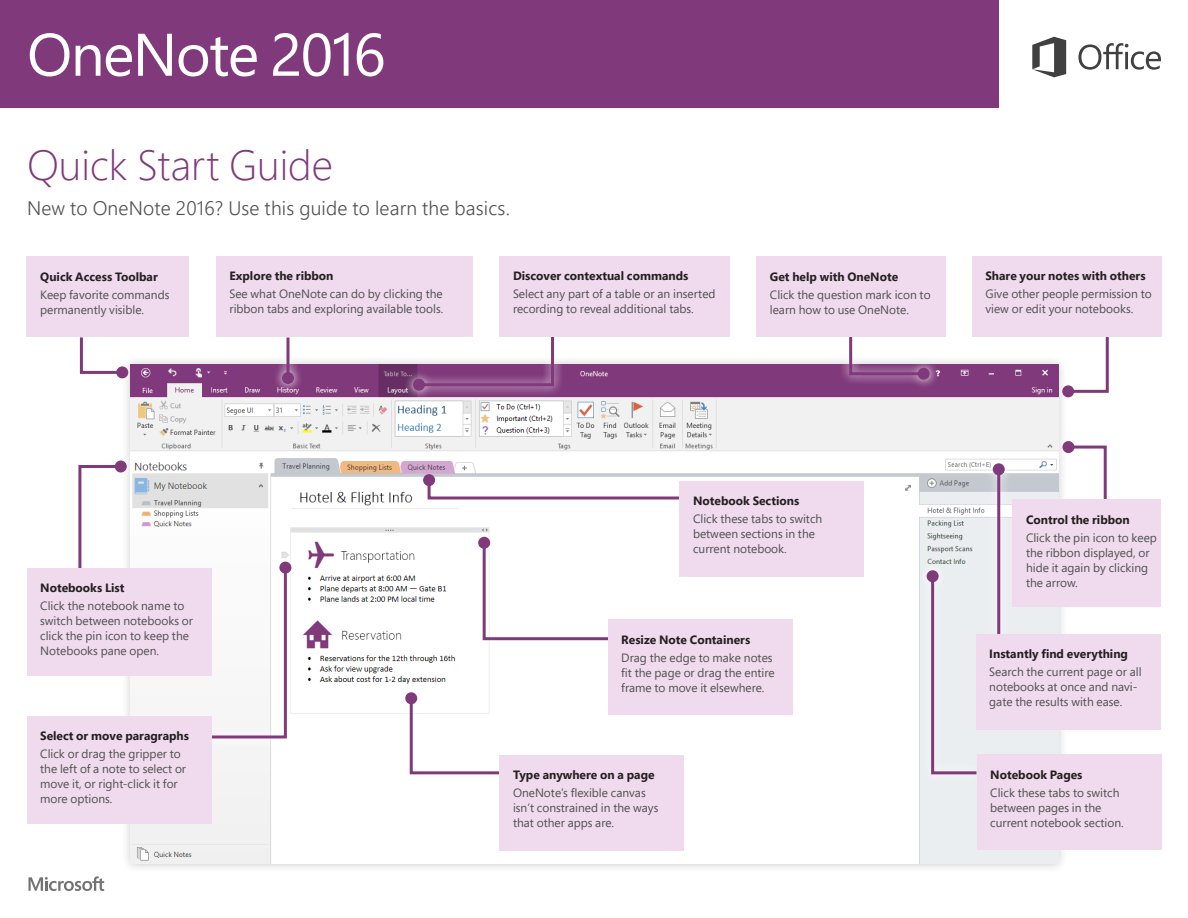
<style>
.page{position:relative;width:1188px;height:918px;background:#fff}
.page>*{position:absolute;margin:0;border:0;box-sizing:border-box;transform-origin:0 0}
.t1{font:60px "Segoe Pro";letter-spacing:-.025em;color:#fff}
.t2{font:300 42px "Segoe Pro";color:#80397b}
.t3{font:300 19.5px "Segoe Pro";letter-spacing:.01em;color:#505050}
.t4{font:12px/15px "Segoe Pro";color:#505050}
.t5{font:700 12px "Segoe Pro";color:#231f20}
</style>
<div class="page">
<div style="left:0;top:0;width:999px;height:108px;background:#80397b"></div>
<svg style="left:1078px;top:43px;width:83px;height:27px"></svg>
<svg style="left:1032px;top:37px;width:34px;height:40px"></svg>
<div style="left:121px;top:355px;width:947px;height:518px;background:#231f20;opacity:.25"></div>
<img style="left:131px;top:365px;width:927px;height:498px">
<svg style="left:426px;top:477px;width:257px;height:24px"></svg>
<div style="left:423px;top:474px;width:12px;height:12px;background:#80397b;border-radius:50%"></div>
<svg style="left:115px;top:451px;width:21px;height:117px"></svg>
<svg style="left:78px;top:465px;width:46px;height:103px"></svg>
<div style="left:115px;top:460px;width:12px;height:12px;background:#80397b;border-radius:50%"></div>
<svg style="left:28px;top:876px;width:76px;height:15px"></svg>
<svg style="left:273px;top:337px;width:30px;height:56px"></svg>
<svg style="left:286px;top:338px;width:4px;height:34px"></svg>
<div style="left:282px;top:372px;width:12px;height:12px;background:#80397b;border-radius:50%"></div>
<svg style="left:79px;top:338px;width:46px;height:37px"></svg>
<div style="left:116px;top:366px;width:12px;height:12px;background:#80397b;border-radius:50%"></div>
<svg style="left:404px;top:318px;width:160px;height:82px"></svg>
<svg style="left:416px;top:324px;width:140px;height:64px"></svg>
<div style="left:413px;top:379px;width:12px;height:12px;background:#80397b;border-radius:50%"></div>
<svg style="left:1065px;top:444px;width:43px;height:56px"></svg>
<div style="left:1062px;top:441px;width:12px;height:12px;background:#80397b;border-radius:50%"></div>
<div style="left:469px;top:527px;width:153px;height:123px;background:#fff"></div>
<svg style="left:481px;top:540px;width:135px;height:102px"></svg>
<div style="left:478px;top:537px;width:12px;height:12px;background:#80397b;border-radius:50%"></div>
<div style="left:396px;top:683px;width:112px;height:101px;background:#fff"></div>
<svg style="left:408px;top:695px;width:92px;height:81px"></svg>
<div style="left:405px;top:692px;width:12px;height:12px;background:#80397b;border-radius:50%"></div>
<svg style="left:983px;top:454px;width:31px;height:180px;fill:#eceef1"></svg>
<hr style="left:997px;top:469px;width:3px;height:171px;background:#80397b">
<div style="left:993px;top:463px;width:12px;height:12px;background:#80397b;border-radius:50%"></div>
<div style="left:202px;top:552px;width:99px;height:196px;background:#fff"></div>
<svg style="left:211px;top:565px;width:77px;height:175px"></svg>
<div style="left:279px;top:562px;width:12px;height:12px;background:#80397b;border-radius:50%"></div>
<div style="left:917px;top:561px;width:68px;height:223px;background:linear-gradient(to right,#e2e7ea,#ebedef)"></div>
<svg style="left:930px;top:573px;width:50px;height:203px"></svg>
<div style="left:927px;top:570px;width:12px;height:12px;background:#80397b;border-radius:50%"></div>
<svg style="left:1065px;top:337px;width:44px;height:57px"></svg>
<div style="left:1062px;top:385px;width:12px;height:12px;background:#80397b;border-radius:50%"></div>
<div style="left:216px;top:256px;width:256px;height:81px;background:#f0daee"></div>
<div style="left:27px;top:256px;width:162px;height:82px;background:#f0daee"></div>
<div style="left:972px;top:256px;width:189px;height:81px;background:#f0daee"></div>
<svg style="left:839px;top:355px;width:100px;height:34px"></svg>
<svg style="left:848px;top:338px;width:79px;height:39px"></svg>
<div style="left:918px;top:368px;width:12px;height:12px;background:#80397b;border-radius:50%"></div>
<div style="left:756px;top:256px;width:190px;height:82px;background:#f0daee"></div>
<div style="left:500px;top:256px;width:230px;height:81px;background:#f0daee"></div>
<div style="left:977px;top:755px;width:184px;height:95px;background:#f0daee"></div>
<div style="left:680px;top:481px;width:184px;height:95px;background:#f0daee"></div>
<div style="left:500px;top:755px;width:184px;height:95px;background:#f0daee"></div>
<div style="left:1012px;top:500px;width:149px;height:108px;background:#f0daee"></div>
<div style="left:608px;top:620px;width:184px;height:95px;background:#f0daee"></div>
<div style="left:976px;top:634px;width:184px;height:95px;background:#f0daee"></div>
<div style="left:27px;top:716px;width:184px;height:108px;background:#f0daee"></div>
<div style="left:27px;top:568px;width:184px;height:108px;background:#f0daee"></div>
<h1 class="t1" style="left:27px;top:13px;width:360px">OneNote 2016</h1>
<p class="t2" style="left:27px;top:136px;width:308px">Quick Start Guide</p>
<p class="t3" style="left:27px;top:195px;width:484px">New to OneNote 2016? Use this guide to learn the basics.</p>
<p class="t5" style="left:40px;top:268px;width:119px">Quick Access Toolbar</p>
<p class="t4" style="left:40px;top:286px;width:131px">Keep favorite commands permanently visible.</p>
<p class="t5" style="left:230px;top:267px;width:106px">Explore the ribbon</p>
<p class="t4" style="left:230px;top:286px;width:215px">See what OneNote can do by clicking the ribbon tabs and exploring available tools.</p>
<p class="t5" style="left:513px;top:267px;width:177px">Discover contextual commands</p>
<p class="t4" style="left:513px;top:286px;width:204px">Select any part of a table or an inserted recording to reveal additional tabs.</p>
<p class="t5" style="left:770px;top:268px;width:130px">Get help with OneNote</p>
<p class="t4" style="left:770px;top:286px;width:162px">Click the question mark icon to learn how to use OneNote.</p>
<p class="t5" style="left:986px;top:267px;width:162px">Share your notes with others</p>
<p class="t4" style="left:986px;top:286px;width:168px">Give other people permission to view or edit your notebooks.</p>
<p class="t5" style="left:40px;top:579px;width:86px">Notebooks List</p>
<p class="t4" style="left:40px;top:598px;width:154px">Click the notebook name to switch between notebooks or click the pin icon to keep the<br>Notebooks pane open.</p>
<p class="t5" style="left:40px;top:727px;width:150px">Select or move paragraphs</p>
<p class="t4" style="left:40px;top:746px;width:147px">Click or drag the gripper to the left of a note to select or move it, or right-click it for more options.</p>
<p class="t5" style="left:693px;top:492px;width:108px">Notebook Sections</p>
<p class="t4" style="left:693px;top:511px;width:131px">Click these tabs to switch between sections in the current notebook.</p>
<p class="t5" style="left:1026px;top:511px;width:105px">Control the ribbon</p>
<p class="t4" style="left:1026px;top:529px;width:132px">Click the pin icon to keep the ribbon displayed, or hide it again by clicking the arrow.</p>
<p class="t5" style="left:621px;top:631px;width:131px">Resize Note Containers</p>
<p class="t4" style="left:621px;top:650px;width:155px">Drag the edge to make notes fit the page or drag the entire frame to move it elsewhere.</p>
<p class="t5" style="left:989px;top:645px;width:140px">Instantly find everything</p>
<p class="t4" style="left:989px;top:664px;width:154px">Search the current page or all notebooks at once and navi&shy;gate the results with ease.</p>
<p class="t5" style="left:513px;top:767px;width:143px">Type anywhere on a page</p>
<p class="t4" style="left:513px;top:785px;width:147px">OneNote’s flexible canvas isn’t constrained in the ways that other apps are.</p>
<p class="t5" style="left:990px;top:766px;width:94px">Notebook Pages</p>
<p class="t4" style="left:990px;top:785px;width:135px">Click these tabs to switch between pages in the current notebook section.</p>
</div>
